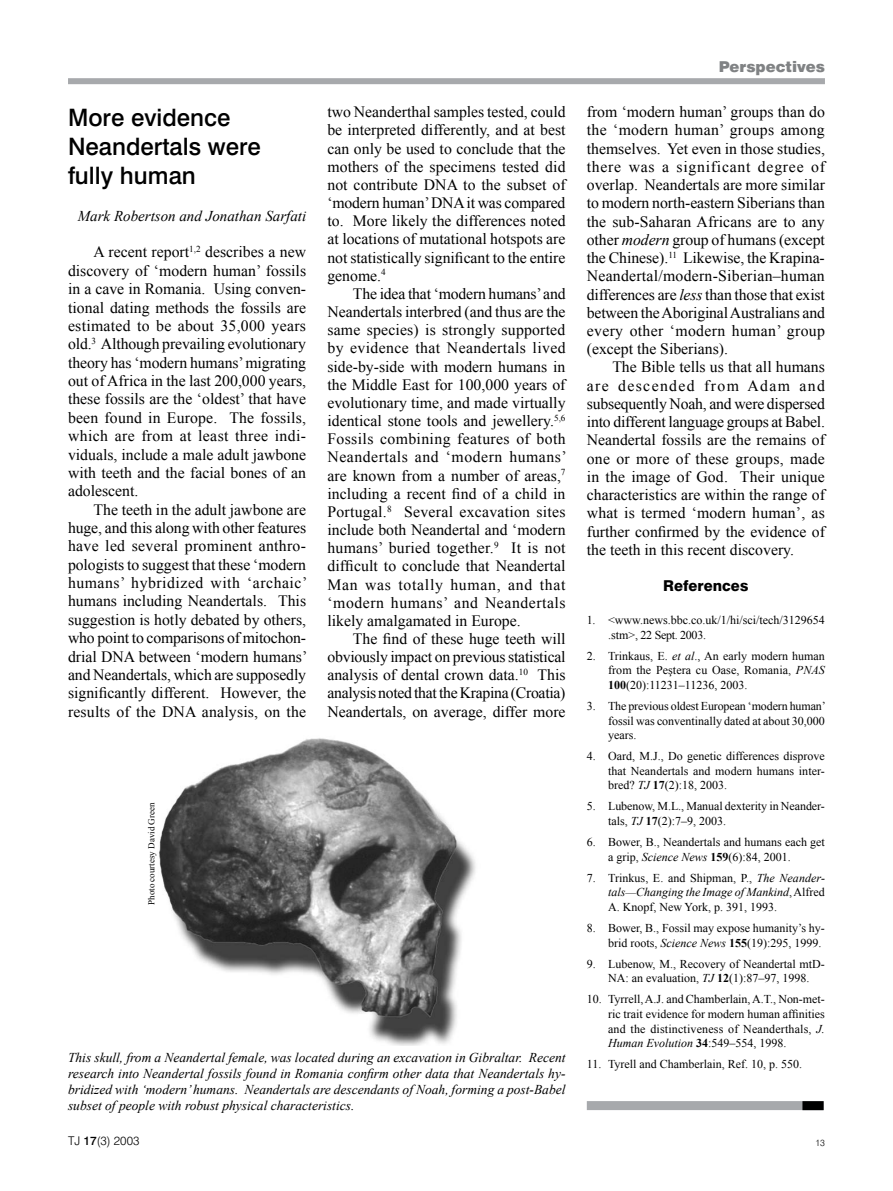
<style>
.page{position:relative;width:893px;height:1191px;background:#fff}
.page>*{position:absolute;margin:0;border:0;box-sizing:border-box;transform-origin:0 0}
.t1{font:500 24px/29.1px "Swiss 721 BT";color:#000}
.t2{font:15.75px/18.1px "Times New Roman";color:#000;text-align:justify}
.t3{font:italic 15px "Times New Roman";color:#000}
.t4{font:900 15px "Swiss 721 BT";color:#808284}
.t5{font:800 15px "Swiss 721 BT";color:#000}
.t6{font:italic 13.5px/16.2px "Times New Roman";color:#000;text-align:justify}
.t7{font:12px/14.5px "Times New Roman";color:#000;text-align:justify}
.t8{font:300 12px "Swiss 721 BT";color:#000}
.t9{font:9px "Times New Roman";color:#000}
.t10{font:300 9px "Swiss 721 BT";color:#000}
.s1{font-style:italic}
.s2{font-weight:700}
.s3{font-weight:500}
</style>
<div class="page">
<div style="left:68px;top:78px;width:757px;height:6px;background:#a7a9ac"></div>
<div style="left:587px;top:1101px;width:237px;height:9px;background:#a7a9ac"></div>
<div style="left:802px;top:1101px;width:22px;height:9px;background:#000"></div>
<img style="left:159px;top:738px;width:317px;height:307px">
<h1 class="t1" style="left:68px;top:102px;width:194px">More evidence<br>Neandertals were fully human</h1>
<p class="t3" style="left:78px;top:205px;width:230px">Mark Robertson and Jonathan Sarfati</p>
<p class="t2" style="left:68px;top:243px;width:240px;text-indent:26px">A recent report<sup>1,2</sup> describes a new discovery of ‘modern human’ fossils in a cave in Romania. Using conven&shy;tional dating methods the fossils are estimated to be about 35,000 years old.<sup>3</sup> Although prevailing evolutionary theory has ‘modern humans’ migrating out of Africa in the last 200,000 years, these fossils are the ‘oldest’ that have been found in Europe. The fossils, which are from at least three indi&shy;viduals, include a male adult jawbone with teeth and the facial bones of an adolescent.</p>
<p class="t2" style="left:68px;top:500px;width:241px;text-indent:26px">The teeth in the adult jawbone are huge, and this along with other features have led several prominent anthro&shy;pologists to suggest that these ‘modern humans’ hybridized with ‘archaic’ humans including Neandertals. This suggestion is hotly debated by others, who point to comparisons of mitochon&shy;drial DNA between ‘modern humans’ and Neandertals, which are supposedly significantly different. However, the results of the DNA analysis, on the</p>
<p class="t2" style="left:327px;top:103px;width:240px">two Neanderthal samples tested, could be interpreted differently, and at best can only be used to conclude that the mothers of the specimens tested did not contribute DNA to the subset of ‘modern human’ DNA it was compared to. More likely the differences noted at locations of mutational hotspots are not statistically significant to the entire genome.<sup>4</sup></p>
<p class="t2" style="left:327px;top:284px;width:241px;text-indent:26px">The idea that ‘modern humans’ and Neandertals interbred (and thus are the same species) is strongly supported by evidence that Neandertals lived side-by-side with modern humans in the Middle East for 100,000 years of evolutionary time, and made virtually identical stone tools and jewellery.<sup>5,6<br></sup>Fossils combining features of both Neandertals and ‘modern humans’ are known from a number of areas,<sup>7 </sup>including a recent find of a child in Portugal.<sup>8</sup> Several excavation sites include both Neandertal and ‘modern humans’ buried together.<sup>9</sup> It is not difficult to conclude that Neandertal Man was totally human, and that ‘modern humans’ and Neandertals likely amalgamated in Europe.</p>
<p class="t2" style="left:327px;top:629px;width:240px;text-indent:26px">The find of these huge teeth will obviously impact on previous statistical analysis of dental crown data.<sup>10</sup> This analysis noted that the Krapina (Croatia)<br>Neandertals, on average, differ more</p>
<p class="t9" style="left:145px;top:905px;width:104px;rotate:-90deg">Photo courtesy David Green</p>
<p class="t6" style="left:68px;top:1048px;width:499px">This skull, from a Neandertal female, was located during an excavation in Gibraltar. Recent research into Neandertal fossils found in Romania confirm other data that Neandertals hy&shy;bridized with ‘modern’ humans. Neandertals are descendants of Noah, forming a post-Babel subset of people with robust physical characteristics.</p>
<p class="t4" style="left:719px;top:58px;width:108px">Perspectives</p>
<p class="t2" style="left:587px;top:103px;width:240px">from ‘modern human’ groups than do the ‘modern human’ groups among themselves. Yet even in those studies, there was a significant degree of overlap. Neandertals are more similar to modern north-eastern Siberians than the sub-Saharan Africans are to any other <span class="s1">modern</span> group of humans (except the Chinese).<sup>11</sup> Likewise, the Krapina-Neandertal/modern-Siberian–human differences are <span class="s1">less</span> than those that exist between the Aboriginal Australians and every other ‘modern human’ group (except the Siberians).</p>
<p class="t2" style="left:587px;top:358px;width:240px;text-indent:26px">The Bible tells us that all humans are descended from Adam and subsequently Noah, and were dispersed into different language groups at Babel.<br>Neandertal fossils are the remains of one or more of these groups, made in the image of God. Their unique characteristics are within the range of what is termed ‘modern human’, as further confirmed by the evidence of the teeth in this recent discovery.</p>
<p class="t5" style="left:663px;top:576px;width:87px">References</p>
<p class="t7" style="left:608px;top:612px;width:218px;text-indent:-21px">1. &lt;www.news.bbc.co.uk/1/hi/sci/tech/3129654 .stm&gt;, 22 Sept. 2003.</p>
<p class="t7" style="left:608px;top:648px;width:218px;text-indent:-21px">2. Trinkaus, E. <span class="s1">et al</span>., An early modern human from the Peştera cu Oase, Romania, <span class="s1">PNAS </span><span class="s2">100</span>(20):11231–11236, 2003.</p>
<p class="t7" style="left:608px;top:698px;width:219px;text-indent:-21px">3. The previous oldest European ‘modern human’ fossil was conventinally dated at about 30,000 years.</p>
<p class="t7" style="left:608px;top:748px;width:218px;text-indent:-21px">4. Oard, M.J., Do genetic differences disprove that Neandertals and modern humans inter&shy;bred? <span class="s1">TJ</span> <span class="s2">17</span>(2):18, 2003.</p>
<p class="t7" style="left:608px;top:799px;width:218px;text-indent:-21px">5. Lubenow, M.L., Manual dexterity in Neander&shy;tals, <span class="s1">TJ</span> <span class="s2">17</span>(2):7–9, 2003.</p>
<p class="t7" style="left:608px;top:834px;width:218px;text-indent:-21px">6. Bower, B., Neandertals and humans each get a grip, <span class="s1">Science News</span> <span class="s2">159</span>(6):84, 2001.</p>
<p class="t7" style="left:608px;top:870px;width:218px;text-indent:-21px">7. Trinkus, E. and Shipman, P., <span class="s1">The Neander&shy;tals—Changing the Image of Mankind</span>, Alfred A. Knopf, New York, p. 391, 1993.</p>
<p class="t7" style="left:587px;top:920px;width:240px;text-align:right">8. Bower, B., Fossil may expose humanity’s hy&shy;brid roots, <span class="s1">Science News</span> <span class="s2">155</span>(19):295, 1999.</p>
<p class="t7" style="left:587px;top:956px;width:240px;text-align:center">9. Lubenow, M., Recovery of Neandertal mtD-<br>NA: an evaluation, <span class="s1">TJ</span> <span class="s2">12</span>(1):87–97, 1998.</p>
<p class="t7" style="left:608px;top:991px;width:218px;text-indent:-21px">10. Tyrrell, A.J. and Chamberlain, A.T., Non-met&shy;ric trait evidence for modern human affinities and the distinctiveness of Neanderthals, <span class="s1">J.<br>Human Evolution</span> <span class="s2">34</span>:549–554, 1998.</p>
<p class="t7" style="left:587px;top:1056px;width:217px">11. Tyrell and Chamberlain, Ref. 10, p. 550.</p>
<p class="t8" style="left:68px;top:1133px;width:73px">TJ <span class="s3">17</span>(3) 2003</p>
<p class="t10" style="left:815px;top:1137px;width:11px">13</p>
</div>
